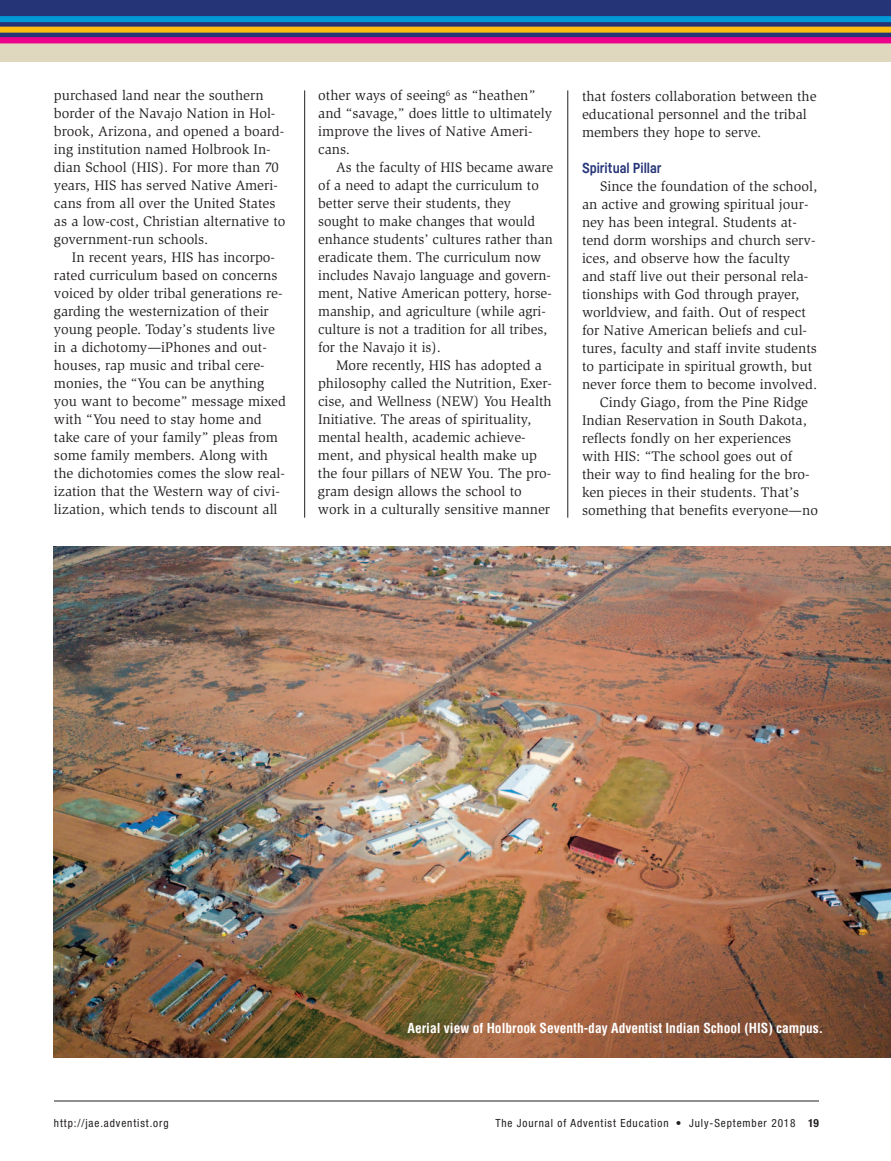
<style>
.page{position:relative;width:891px;height:1161px;background:#fff}
.page>*{position:absolute;margin:0;border:0;box-sizing:border-box;transform-origin:0 0}
.t1{font:14.25px/18px "Slimbach Std";color:#231f20}
.t2{font:700 14.25px "Fabrikat";color:#253477}
.t3{font:700 condensed 13.5px "Helvetica";color:#fff}
.t4{font:condensed 11.25px "Helvetica Neue";letter-spacing:.08em;color:#231f20}
.t5{font:700 condensed 11.25px "Helvetica Neue";color:#231f20}
</style>
<div class="page">
<div style="left:0;top:0;width:891px;height:49px;background:#253477"></div>
<div style="left:0;top:40px;width:891px;height:22px;background:#dfd8be"></div>
<div style="left:0;top:16px;width:891px;height:6px;background:#0099d8"></div>
<div style="left:0;top:27px;width:891px;height:6px;background:#fdbe12"></div>
<div style="left:0;top:37px;width:891px;height:6px;background:#ed028c"></div>
<hr style="left:304px;top:90px;width:1px;height:428px;background:#231f20">
<hr style="left:568px;top:90px;width:1px;height:428px;background:#231f20">
<hr style="left:54px;top:1101px;width:765px;height:1px;background:#231f20">
<img style="left:54px;top:546px;width:837px;height:511px">
<p class="t1" style="left:54px;top:88px;width:233px">purchased land near the southern border of the Navajo Nation in Hol&shy;brook, Arizona, and opened a board&shy;ing institution named Holbrook In&shy;dian School (HIS). For more than 70 years, HIS has served Native Ameri&shy;cans from all over the United States as a low-cost, Christian alternative to government-run schools.</p>
<p class="t1" style="left:54px;top:250px;width:234px;text-indent:18px">In recent years, HIS has incorpo&shy;rated curriculum based on concerns voiced by older tribal generations re&shy;garding the westernization of their young people. Today’s students live in a dichotomy—iPhones and out&shy;houses, rap music and tribal cere&shy;monies, the “You can be anything you want to become” message mixed with “You need to stay home and take care of your family” pleas from some family members. Along with the dichotomies comes the slow real&shy;ization that the Western way of civi&shy;lization, which tends to discount all</p>
<p class="t1" style="left:318px;top:88px;width:235px">other ways of seeing<sup>6</sup> as “heathen” and “savage,” does little to ultimately improve the lives of Native Ameri&shy;cans.</p>
<p class="t1" style="left:318px;top:160px;width:237px;text-indent:18px">As the faculty of HIS became aware of a need to adapt the curriculum to better serve their students, they sought to make changes that would enhance students’ cultures rather than eradicate them. The curriculum now includes Navajo language and govern&shy;ment, Native American pottery, horse&shy;manship, and agriculture (while agri&shy;culture is not a tradition for all tribes, for the Navajo it is).</p>
<p class="t1" style="left:318px;top:358px;width:236px;text-indent:18px">More recently, HIS has adopted a philosophy called the Nutrition, Exer&shy;cise, and Wellness (NEW) You Health Initiative. The areas of spirituality, mental health, academic achieve&shy;ment, and physical health make up the four pillars of NEW You. The pro&shy;gram design allows the school to work in a culturally sensitive manner</p>
<p class="t1" style="left:582px;top:88px;width:236px">that fosters collaboration between the educational personnel and the tribal members they hope to serve.</p>
<p class="t2" style="left:582px;top:162px;width:81px">Spiritual Pillar</p>
<p class="t1" style="left:582px;top:178px;width:237px;text-indent:18px">Since the foundation of the school, an active and growing spiritual jour&shy;ney has been integral. Students at&shy;tend dorm worships and church serv&shy;ices, and observe how the faculty<br>and staff live out their personal rela&shy;tionships with God through prayer, worldview, and faith. Out of respect for Native American beliefs and cul&shy;tures, faculty and staff invite students to participate in spiritual growth, but never force them to become involved.</p>
<p class="t1" style="left:582px;top:394px;width:238px;text-indent:18px">Cindy Giago, from the Pine Ridge Indian Reservation in South Dakota, reflects fondly on her experiences with HIS: “The school goes out of their way to find healing for the bro&shy;ken pieces in their students. That’s something that benefits everyone—no</p>
<p class="t3" style="left:408px;top:1023px;width:417px">Aerial view of Holbrook Seventh-day Adventist Indian School (HIS) campus.</p>
<p class="t4" style="left:54px;top:1119px;width:116px">http://jae.adventist.org</p>
<p class="t4" style="left:495px;top:1119px;width:302px">The Journal of Adventist Education • July-September 2018</p>
<p class="t5" style="left:808px;top:1119px;width:12px">19</p>
</div>
